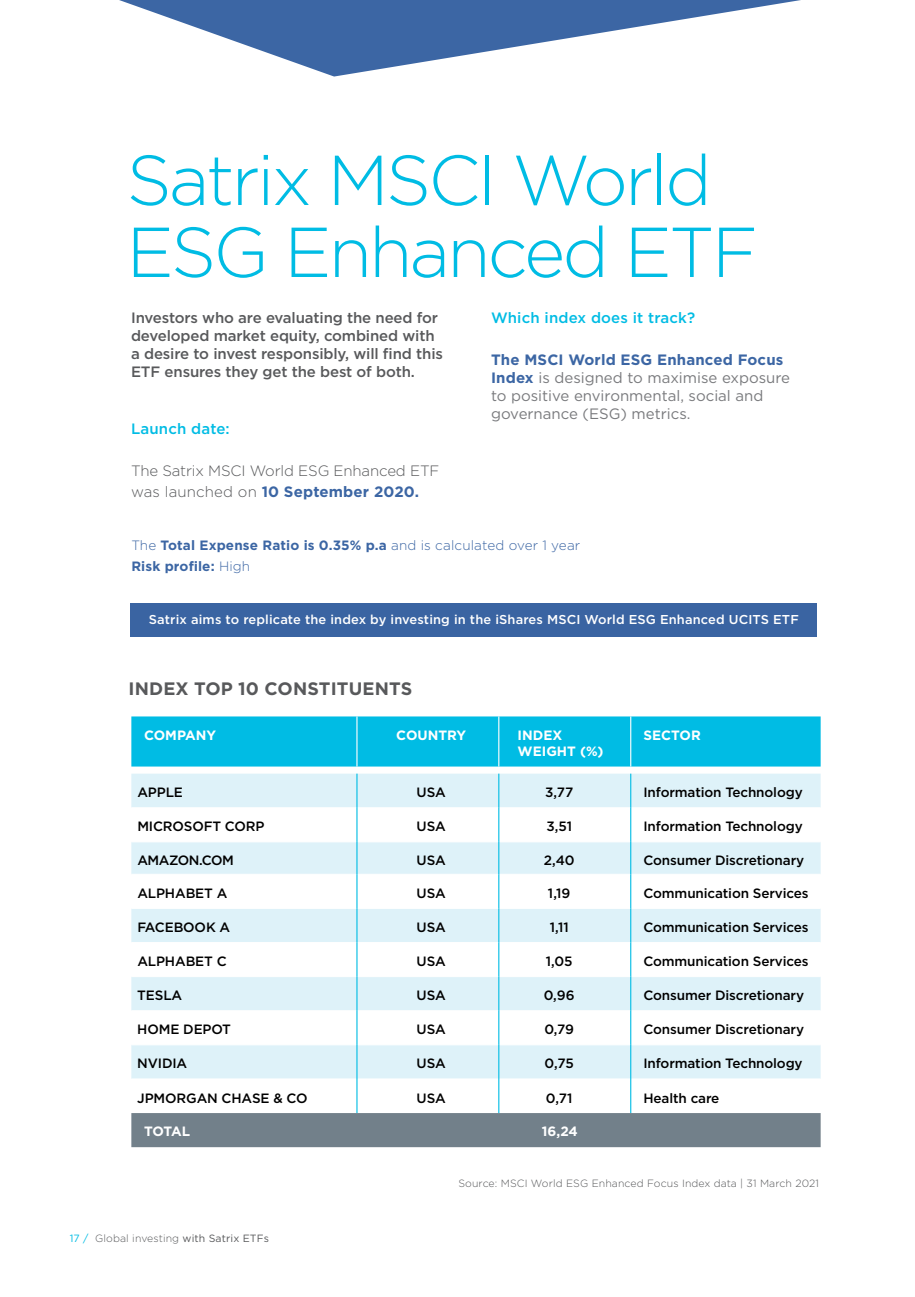
<style>
.page{position:relative;width:915px;height:1297px;background:#fff}
.page>*{position:absolute;margin:0;border:0;box-sizing:border-box;transform-origin:0 0}
.t1{font:300 70.5px/72px "Gotham";letter-spacing:-.04em;color:#00bce4}
.t2{font:700 18px "Gotham";letter-spacing:.01em;color:#58595b}
.t3{font:500 15px/18px "Gotham";letter-spacing:-.01em;color:#58595b}
.t4{font:15px/18px "Gotham";color:#797a7d}
.t5{font:300 15px/21px "Gotham";letter-spacing:-.01em;color:#58595b}
.t6{font:500 15px "Gotham";letter-spacing:.01em;color:#00bce4}
.t7{font:500 13.5px "Gotham";letter-spacing:-.01em;color:#000}
.t8{font:700 13.5px/21px "Gotham";letter-spacing:.01em;color:#3c66a4}
.t9{font:700 13.5px/16.2px "Gotham";color:#fff}
.t10{font:500 13.5px "Gotham";letter-spacing:-.03em;color:#000}
.t11{font:500 12.9px "Gotham";letter-spacing:.01em;color:#fff}
.t12{font:300 10.5px "Gotham";letter-spacing:.01em;color:#58595b}
.s1{font-weight:700;color:#3c66a4}
.s2{font-weight:300}
.s3{font-weight:400;color:#00bce4}
.s4{font-weight:400}
</style>
<div class="page">
<svg style="left:119px;top:0;width:681px;height:77px"></svg>
<div style="left:130px;top:603px;width:686px;height:34px;background:#3a64a2"></div>
<div style="left:131px;top:716px;width:689px;height:50px;background:#00bce4"></div>
<svg style="left:131px;top:774px;width:689px;height:304px;fill:#def2f9"></svg>
<div style="left:131px;top:1113px;width:689px;height:34px;background:#72808a"></div>
<hr style="left:131px;top:807px;width:225px;height:1px;background:#fff">
<hr style="left:357px;top:807px;width:141px;height:1px;background:#fff">
<hr style="left:499px;top:807px;width:131px;height:1px;background:#fff">
<hr style="left:631px;top:807px;width:189px;height:1px;background:#fff">
<hr style="left:131px;top:841px;width:225px;height:1px;background:#fff">
<hr style="left:357px;top:841px;width:141px;height:1px;background:#fff">
<hr style="left:499px;top:841px;width:131px;height:1px;background:#fff">
<hr style="left:631px;top:841px;width:189px;height:1px;background:#fff">
<hr style="left:131px;top:874px;width:225px;height:1px;background:#fff">
<hr style="left:357px;top:874px;width:141px;height:1px;background:#fff">
<hr style="left:499px;top:874px;width:131px;height:1px;background:#fff">
<hr style="left:631px;top:874px;width:189px;height:1px;background:#fff">
<hr style="left:131px;top:908px;width:225px;height:1px;background:#fff">
<hr style="left:357px;top:908px;width:141px;height:1px;background:#fff">
<hr style="left:499px;top:908px;width:131px;height:1px;background:#fff">
<hr style="left:631px;top:908px;width:189px;height:1px;background:#fff">
<hr style="left:131px;top:942px;width:225px;height:1px;background:#fff">
<hr style="left:357px;top:942px;width:141px;height:1px;background:#fff">
<hr style="left:499px;top:942px;width:131px;height:1px;background:#fff">
<hr style="left:631px;top:942px;width:189px;height:1px;background:#fff">
<hr style="left:131px;top:976px;width:225px;height:1px;background:#fff">
<hr style="left:357px;top:976px;width:141px;height:1px;background:#fff">
<hr style="left:499px;top:976px;width:131px;height:1px;background:#fff">
<hr style="left:631px;top:976px;width:189px;height:1px;background:#fff">
<hr style="left:131px;top:1010px;width:225px;height:1px;background:#fff">
<hr style="left:357px;top:1010px;width:141px;height:1px;background:#fff">
<hr style="left:499px;top:1010px;width:131px;height:1px;background:#fff">
<hr style="left:631px;top:1010px;width:189px;height:1px;background:#fff">
<hr style="left:131px;top:1044px;width:225px;height:1px;background:#fff">
<hr style="left:357px;top:1044px;width:141px;height:1px;background:#fff">
<hr style="left:499px;top:1044px;width:131px;height:1px;background:#fff">
<hr style="left:631px;top:1044px;width:189px;height:1px;background:#fff">
<hr style="left:356px;top:716px;width:1px;height:50px;background:#fff">
<hr style="left:498px;top:716px;width:1px;height:50px;background:#fff">
<hr style="left:630px;top:716px;width:1px;height:50px;background:#fff">
<hr style="left:356px;top:774px;width:1px;height:34px;background:#00bce4">
<hr style="left:498px;top:774px;width:1px;height:34px;background:#00bce4">
<hr style="left:630px;top:774px;width:1px;height:34px;background:#00bce4">
<hr style="left:356px;top:808px;width:1px;height:34px;background:#00bce4">
<hr style="left:498px;top:808px;width:1px;height:34px;background:#00bce4">
<hr style="left:630px;top:808px;width:1px;height:34px;background:#00bce4">
<hr style="left:356px;top:842px;width:1px;height:32px;background:#00bce4">
<hr style="left:498px;top:842px;width:1px;height:32px;background:#00bce4">
<hr style="left:630px;top:842px;width:1px;height:32px;background:#00bce4">
<hr style="left:356px;top:874px;width:1px;height:34px;background:#00bce4">
<hr style="left:498px;top:874px;width:1px;height:34px;background:#00bce4">
<hr style="left:630px;top:874px;width:1px;height:34px;background:#00bce4">
<hr style="left:356px;top:908px;width:1px;height:34px;background:#00bce4">
<hr style="left:498px;top:908px;width:1px;height:34px;background:#00bce4">
<hr style="left:630px;top:908px;width:1px;height:34px;background:#00bce4">
<hr style="left:356px;top:942px;width:1px;height:35px;background:#00bce4">
<hr style="left:498px;top:942px;width:1px;height:35px;background:#00bce4">
<hr style="left:630px;top:942px;width:1px;height:35px;background:#00bce4">
<hr style="left:356px;top:977px;width:1px;height:34px;background:#00bce4">
<hr style="left:498px;top:977px;width:1px;height:34px;background:#00bce4">
<hr style="left:630px;top:977px;width:1px;height:34px;background:#00bce4">
<hr style="left:356px;top:1011px;width:1px;height:34px;background:#00bce4">
<hr style="left:498px;top:1011px;width:1px;height:34px;background:#00bce4">
<hr style="left:630px;top:1011px;width:1px;height:34px;background:#00bce4">
<hr style="left:356px;top:1045px;width:1px;height:34px;background:#00bce4">
<hr style="left:498px;top:1045px;width:1px;height:34px;background:#00bce4">
<hr style="left:630px;top:1045px;width:1px;height:34px;background:#00bce4">
<hr style="left:356px;top:1079px;width:1px;height:34px;background:#00bce4">
<hr style="left:498px;top:1079px;width:1px;height:34px;background:#00bce4">
<hr style="left:630px;top:1079px;width:1px;height:34px;background:#00bce4">
<h1 class="t1" style="left:126px;top:142px;width:633px">Satrix MSCI World<br>ESG Enhanced ETF</h1>
<p class="t3" style="left:131px;top:308px;width:313px">Investors who are evaluating the need for developed market equity, combined with a desire to invest responsibly, will find this ETF ensures they get the best of both.</p>
<p class="t6" style="left:131px;top:418px;width:100px">Launch date:</p>
<p class="t5" style="left:131px;top:459px;width:310px">The Satrix MSCI World ESG Enhanced ETF was launched on <span class="s1">10 September 2020.</span></p>
<p class="t6" style="left:491px;top:307px;width:205px">Which index does it track?</p>
<p class="t4" style="left:491px;top:350px;width:300px"><span class="s1">The MSCI World ESG Enhanced Focus Index</span> is designed to maximise exposure to positive environmental, social and governance (ESG) metrics.</p>
<p class="t8" style="left:131px;top:535px;width:450px"><span class="s2">The</span> Total Expense Ratio is 0.35% p.a <span class="s2">and is calculated over 1 year<br></span>Risk profile: <span class="s2">High</span></p>
<p class="t11" style="left:149px;top:611px;width:651px">Satrix aims to replicate the index by investing in the iShares MSCI World ESG Enhanced UCITS ETF</p>
<h2 class="t2" style="left:128px;top:677px;width:285px">INDEX TOP 10 CONSTITUENTS</h2>
<p class="t9" style="left:144px;top:727px;width:73px">COMPANY</p>
<p class="t9" style="left:396px;top:727px;width:71px">COUNTRY</p>
<p class="t9" style="left:517px;top:727px;width:87px">INDEX<br>WEIGHT (%)</p>
<p class="t9" style="left:643px;top:727px;width:59px">SECTOR</p>
<p class="t7" style="left:137px;top:783px;width:47px">APPLE</p>
<p class="t7" style="left:416px;top:783px;width:31px">USA</p>
<p class="t7" style="left:545px;top:783px;width:30px">3,77</p>
<p class="t7" style="left:643px;top:783px;width:161px">Information Technology</p>
<p class="t7" style="left:137px;top:818px;width:129px">MICROSOFT CORP</p>
<p class="t7" style="left:416px;top:818px;width:31px">USA</p>
<p class="t7" style="left:546px;top:818px;width:27px">3,51</p>
<p class="t7" style="left:643px;top:818px;width:161px">Information Technology</p>
<p class="t10" style="left:137px;top:852px;width:98px">AMAZON.COM</p>
<p class="t7" style="left:416px;top:852px;width:31px">USA</p>
<p class="t7" style="left:543px;top:852px;width:32px">2,40</p>
<p class="t7" style="left:643px;top:852px;width:162px">Consumer Discretionary</p>
<p class="t7" style="left:137px;top:884px;width:92px">ALPHABET A</p>
<p class="t7" style="left:416px;top:884px;width:31px">USA</p>
<p class="t7" style="left:547px;top:884px;width:24px">1,19</p>
<p class="t7" style="left:643px;top:884px;width:167px">Communication Services</p>
<p class="t7" style="left:137px;top:918px;width:94px">FACEBOOK A</p>
<p class="t7" style="left:416px;top:918px;width:31px">USA</p>
<p class="t7" style="left:549px;top:918px;width:20px">1,11</p>
<p class="t7" style="left:643px;top:918px;width:167px">Communication Services</p>
<p class="t7" style="left:137px;top:952px;width:91px">ALPHABET C</p>
<p class="t7" style="left:416px;top:952px;width:31px">USA</p>
<p class="t7" style="left:545px;top:952px;width:28px">1,05</p>
<p class="t7" style="left:643px;top:952px;width:167px">Communication Services</p>
<p class="t7" style="left:137px;top:986px;width:46px">TESLA</p>
<p class="t7" style="left:416px;top:986px;width:31px">USA</p>
<p class="t7" style="left:543px;top:986px;width:32px">0,96</p>
<p class="t7" style="left:643px;top:986px;width:162px">Consumer Discretionary</p>
<p class="t7" style="left:137px;top:1021px;width:95px">HOME DEPOT</p>
<p class="t7" style="left:416px;top:1021px;width:31px">USA</p>
<p class="t7" style="left:544px;top:1021px;width:31px">0,79</p>
<p class="t7" style="left:643px;top:1021px;width:162px">Consumer Discretionary</p>
<p class="t7" style="left:137px;top:1055px;width:51px">NVIDIA</p>
<p class="t7" style="left:416px;top:1055px;width:31px">USA</p>
<p class="t7" style="left:544px;top:1055px;width:31px">0,75</p>
<p class="t7" style="left:643px;top:1055px;width:161px">Information Technology</p>
<p class="t7" style="left:137px;top:1089px;width:172px">JPMORGAN CHASE &amp; CO</p>
<p class="t7" style="left:416px;top:1089px;width:31px">USA</p>
<p class="t7" style="left:545px;top:1089px;width:28px">0,71</p>
<p class="t7" style="left:643px;top:1089px;width:77px">Health care</p>
<p class="t9" style="left:144px;top:1122px;width:47px">TOTAL</p>
<p class="t9" style="left:541px;top:1122px;width:38px">16,24</p>
<p class="t12" style="left:70px;top:1232px;width:200px"><span class="s3">17 /</span> Global investing <span class="s4">with Satrix ETFs</span></p>
<p class="t12" style="left:458px;top:1176px;width:362px">Source: MSCI World ESG Enhanced Focus Index data | 31 March 2021</p>
</div>
